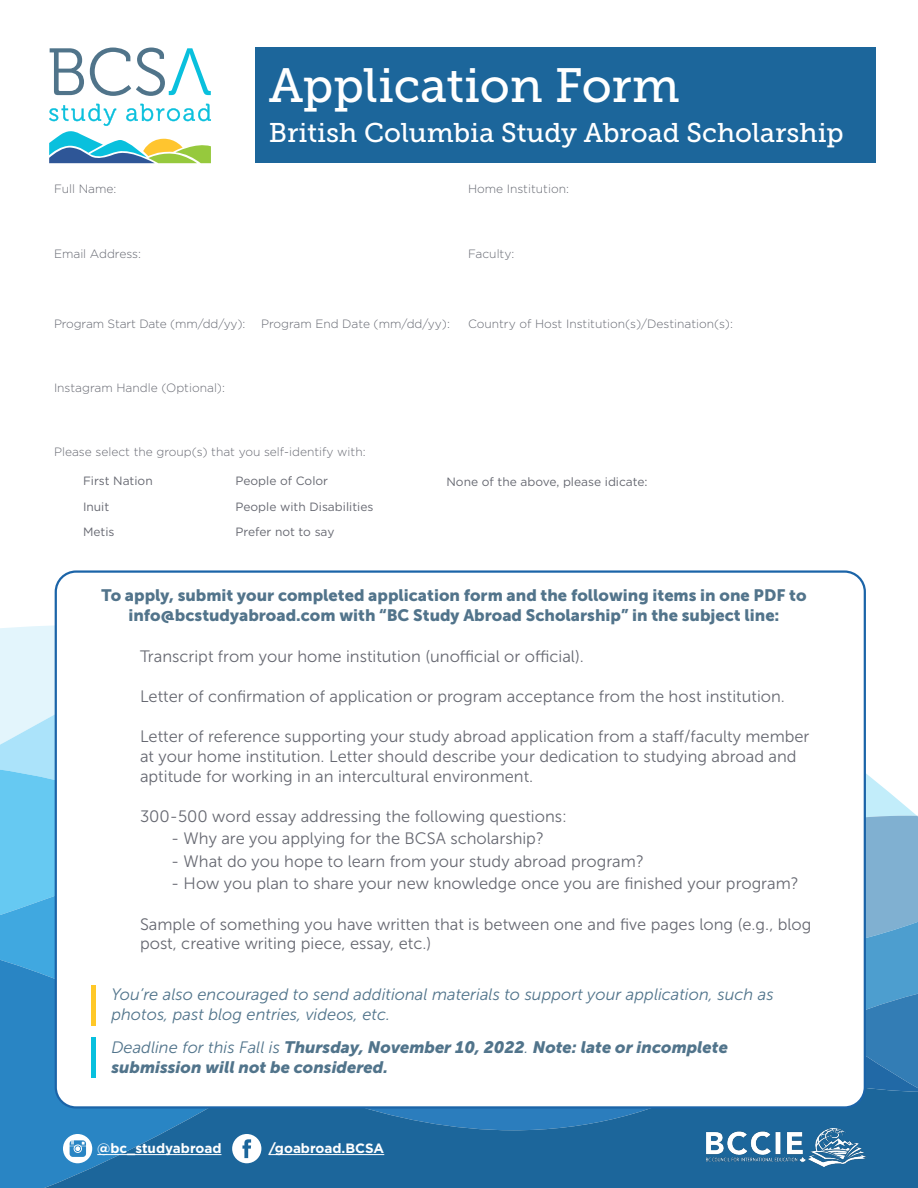
<style>
.page{position:relative;width:918px;height:1188px;background:#fff}
.page>*{position:absolute;margin:0;border:0;box-sizing:border-box;transform-origin:0 0}
.t1{font:48px "Museo Slab 500";letter-spacing:-.005em;color:#fff}
.t2{font:27px "Museo Slab 500";color:#fff}
.t3{font:16.5px/19.8px "Museo Sans 300";color:#676972}
.t4{font:16.5px/20.1px "Museo Sans 900";color:#52748b;text-align:center}
.t5{font:italic 16.5px/19.8px "Museo Sans 300";color:#51748b}
.t6{font:italic 16.5px/19.8px "Museo Sans 900";color:#51748b}
.t7{font:700 13.5px "Gotham";color:#fff}
.t8{font:300 12px "Gotham";color:#656871}
.t9{font:12px/25.5px "Gotham";color:#676972}
.t10{font:300 12px "Gotham";color:#676972}
.t11{font:300 12px "Gotham";color:#656770}
.s1{font-family:"Museo Sans 300"}
</style>
<div class="page">
<svg style="left:0;top:626px;width:55px;height:139px;fill:#e3f5fc"></svg>
<svg style="left:0;top:840px;width:55px;height:100px;fill:#66c9f2"></svg>
<svg style="left:0;top:940px;width:55px;height:122px;fill:#2985c4"></svg>
<svg style="left:0;top:1062px;width:225px;height:126px;fill:#2985c4"></svg>
<div style="left:56px;top:572px;width:809px;height:535px;background:#fff;border-radius:20px"></div>
<div style="left:91px;top:985px;width:5px;height:41px;background:#ffc828"></div>
<div style="left:91px;top:1037px;width:5px;height:41px;background:#08c0de"></div>
<svg style="left:63px;top:1134px;width:29px;height:29px"></svg>
<svg style="left:225px;top:816px;width:693px;height:372px"></svg>
<hr style="left:97px;top:1154px;width:124px;height:1px;background:#fff">
<hr style="left:269px;top:1154px;width:115px;height:1px;background:#fff">
<svg style="left:50px;top:48px;width:34px;height:47px"></svg>
<svg style="left:90px;top:48px;width:121px;height:48px"></svg>
<svg style="left:49px;top:104px;width:162px;height:59px"></svg>
<div style="left:255px;top:48px;width:621px;height:115px;background:#1c669b"></div>
<p class="t11" style="left:54px;top:182px;width:64px">Full Name:</p>
<p class="t8" style="left:54px;top:246px;width:89px">Email Address:</p>
<h1 class="t1" style="left:269px;top:59px;width:413px">Application Form</h1>
<h2 class="t2" style="left:269px;top:117px;width:577px">British Columbia Study Abroad Scholarship</h2>
<p class="t8" style="left:468px;top:182px;width:102px">Home Institution:</p>
<p class="t8" style="left:468px;top:246px;width:48px">Faculty:</p>
<p class="t8" style="left:54px;top:316px;width:193px">Program Start Date (mm/dd/yy):</p>
<p class="t8" style="left:261px;top:316px;width:190px">Program End Date (mm/dd/yy):</p>
<p class="t8" style="left:468px;top:316px;width:266px">Country of Host Institution(s)/Destination(s):</p>
<p class="t10" style="left:54px;top:380px;width:173px">Instagram Handle (Optional):</p>
<p class="t10" style="left:54px;top:444px;width:313px">Please select the group(s) that you self-identify with:</p>
<p class="t9" style="left:83px;top:468px;width:71px">First Nation<br>Inuit<br>Metis</p>
<p class="t9" style="left:235px;top:468px;width:139px">People of Color<br>People with Disabilities<br>Prefer not to say</p>
<p class="t9" style="left:446px;top:468px;width:203px">None of the above, please idicate:</p>
<p class="t4" style="left:101px;top:585px;width:707px">To apply, submit your completed application form and the following items in one PDF to info@bcstudyabroad.com with “BC Study Abroad Scholarship” in the subject line:</p>
<p class="t3" style="left:140px;top:647px;width:445px">Transcript from your home institution (unofficial or official).</p>
<p class="t3" style="left:140px;top:687px;width:646px">Letter of confirmation of application or program acceptance from the host institution.</p>
<p class="t3" style="left:140px;top:727px;width:671px">Letter of reference supporting your study abroad application from a staff/faculty member at your home institution. Letter should describe your dedication to studying abroad and aptitude for working in an intercultural environment.</p>
<p class="t3" style="left:140px;top:806px;width:428px">300-500 word essay addressing the following questions:</p>
<p class="t3" style="left:171px;top:829px;width:374px">- Why are you applying for the BCSA scholarship?</p>
<p class="t3" style="left:171px;top:852px;width:474px">- What do you hope to learn from your study abroad program?</p>
<p class="t3" style="left:171px;top:874px;width:629px">- How you plan to share your new knowledge once you are finished your program?</p>
<p class="t3" style="left:140px;top:914px;width:673px">Sample of something you have written that is between one and five pages long (e.g., blog post, creative writing piece, essay, etc.)</p>
<p class="t5" style="left:111px;top:985px;width:664px">You’re also encouraged to send additional materials to support your application, such as photos, past blog entries, videos, etc.</p>
<p class="t6" style="left:111px;top:1038px;width:618px"><span class="s1">Deadline for this Fall is</span> Thursday, November 10, 2022<span class="s1">.</span> Note: late or incomplete submission will not be considered.</p>
<p class="t7" style="left:97px;top:1140px;width:126px">@bc_studyabroad</p>
<p class="t7" style="left:269px;top:1140px;width:117px">/goabroad.BCSA</p>
</div>
